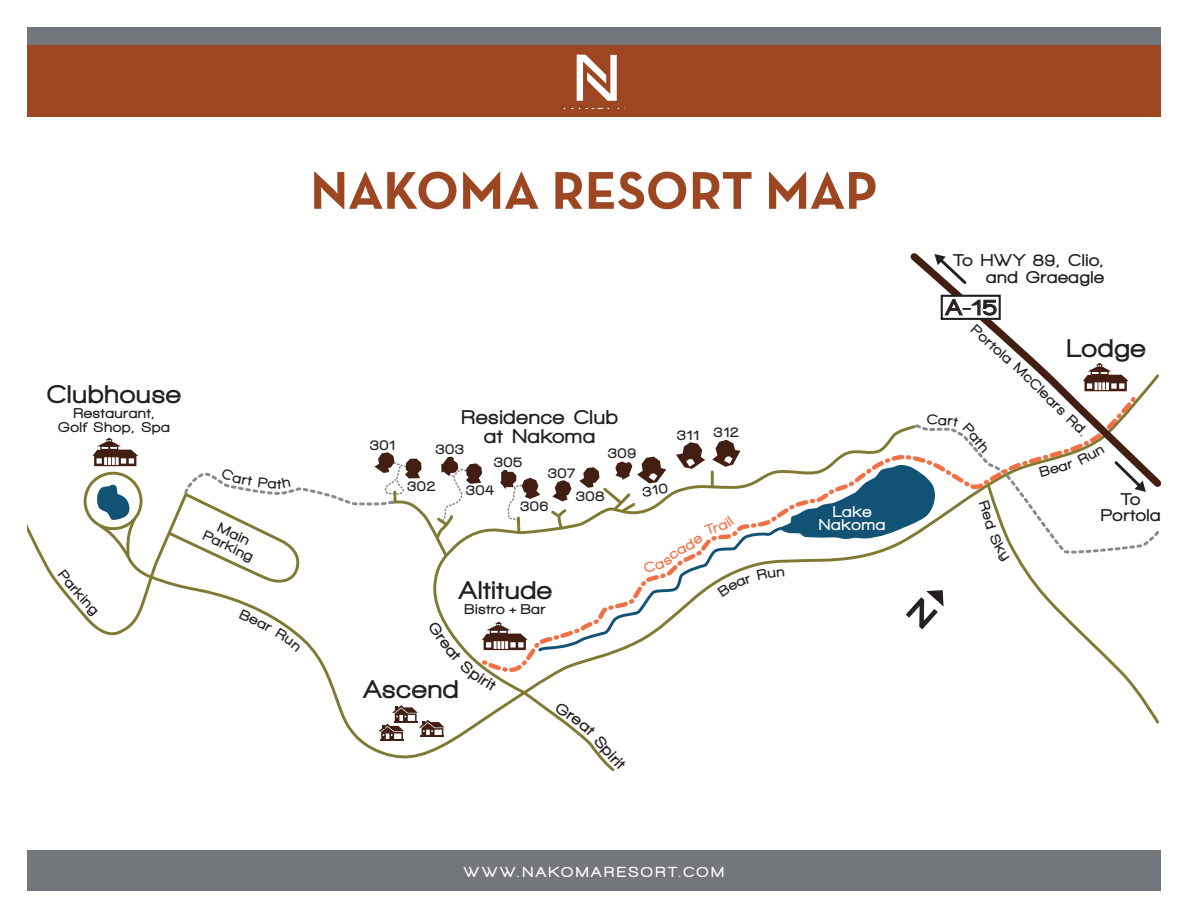
<style>
.page{position:relative;width:1188px;height:918px;background:#fff}
.page>*{position:absolute;margin:0;border:0;box-sizing:border-box;transform-origin:0 0}
.t1{font:700 54px "Neutra Text";letter-spacing:-.005em;color:#9c4722}
.t2{font:900 26.25px "Walkway";letter-spacing:.065em;color:#231f20}
.t3{font:900 22.8px "Walkway";color:#231f20}
.t4{font:900 20.4px/19px "Walkway";letter-spacing:.07em;color:#231f20;text-align:center}
.t5{font:900 17.55px/16px "Walkway";letter-spacing:.07em;color:#231f20;text-align:center}
.t6{font:900 16.05px/13.2px "Walkway";letter-spacing:.085em;color:#fff;text-align:center}
.t7{font:900 15px "Walkway";letter-spacing:.215em;color:#fff}
.t8{font:900 14.55px/13.2px "Walkway";letter-spacing:.075em;color:#231f20;text-align:center}
</style>
<div class="page">
<div style="left:27px;top:850px;width:1134px;height:41px;background:#73777b"></div>
<div style="left:27px;top:27px;width:1134px;height:18px;background:#73777b"></div>
<div style="left:27px;top:45px;width:1134px;height:72px;background:#9c4722"></div>
<svg style="left:577px;top:55px;width:40px;height:46px"></svg>
<svg style="left:910px;top:253px;width:249px;height:161px"></svg>
<div style="left:942px;top:296px;width:58px;height:23px;background:#fff"></div>
<div style="left:941px;top:295px;width:60px;height:25px;border:2px solid #231f20"></div>
<svg style="left:945px;top:299px;width:51px;height:16px"></svg>
<svg style="left:934px;top:254px;width:35px;height:33px"></svg>
<svg style="left:999px;top:350px;width:29px;height:27px"></svg>
<svg style="left:27px;top:414px;width:1134px;height:356px"></svg>
<h2 class="t2" style="left:47px;top:380px;width:135px">Clubhouse</h2>
<p class="t8" style="left:59px;top:405px;width:113px;line-height:14.5px">Restaurant,<br>Golf Shop, Spa</p>
<p class="t8" style="left:212px;top:517px;width:55px;rotate:25deg">Main<br>Parking</p>
<h1 class="t1" style="left:310px;top:157px;width:569px">NAKOMA RESORT MAP</h1>
<p class="t8" style="left:370px;top:438px;width:27px">301</p>
<h3 class="t4" style="left:462px;top:407px;width:157px">Residence Club at Nakoma</h3>
<p class="t8" style="left:436px;top:443px;width:29px">303</p>
<p class="t8" style="left:608px;top:446px;width:29px">309</p>
<p class="t8" style="left:494px;top:456px;width:29px">305</p>
<p class="t8" style="left:521px;top:499px;width:29px">306</p>
<p class="t8" style="left:548px;top:466px;width:29px">307</p>
<p class="t8" style="left:408px;top:479px;width:29px">302</p>
<p class="t8" style="left:466px;top:484px;width:29px">304</p>
<p class="t8" style="left:576px;top:490px;width:30px">308</p>
<h2 class="t2" style="left:460px;top:576px;width:93px">Altitude</h2>
<p class="t8" style="left:465px;top:603px;width:82px">Bistro + Bar</p>
<h2 class="t2" style="left:364px;top:675px;width:96px">Ascend</h2>
<p class="t8" style="left:677px;top:427px;width:63px">311 312</p>
<p class="t6" style="left:819px;top:505px;width:68px">Lake<br>Nakoma</p>
<p class="t5" style="left:954px;top:252px;width:151px;text-align:right">To HWY 89, Clio, and Graeagle</p>
<h3 class="t3" style="left:947px;top:295px;width:51px">A-15</h3>
<p class="t8" style="left:978px;top:323px;width:39px;rotate:42deg">Porto</p>
<h2 class="t2" style="left:1067px;top:334px;width:79px">Lodge</h2>
<p class="t8" style="left:1031px;top:370px;width:47px;rotate:45deg">cClear</p>
<p class="t8" style="left:1064px;top:403px;width:38px;rotate:44deg">s Rd.</p>
<p class="t5" style="left:1101px;top:491px;width:61px">To<br>Portola</p>
<p class="t7" style="left:464px;top:864px;width:261px">WWW.NAKOMARESORT.COM</p>
</div>
